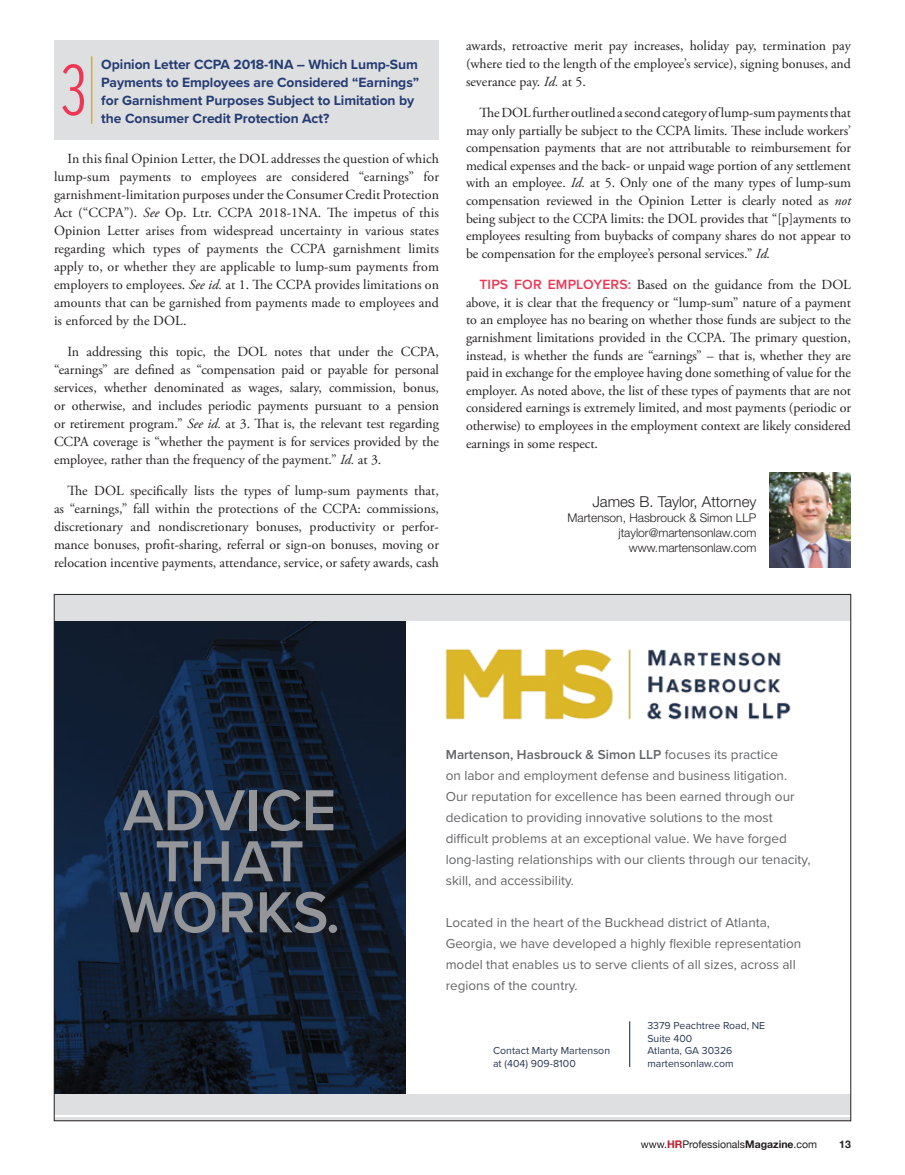
<style>
.page{position:relative;width:905px;height:1175px;background:#fff}
.page>*{position:absolute;margin:0;border:0;box-sizing:border-box;transform-origin:0 0}
.t1{font:300 75px "Proxima Nova Ex Cn";color:#ee3754}
.t2{font:600 60px/51px "Proxima Nova";color:#939598;text-align:center}
.t3{font:300 15px "Helvetica Neue";color:#231f20}
.t4{font:13.8px/18px "Adobe Garamond Pro";letter-spacing:-.005em;color:#231f20;text-align:justify}
.t5{font:700 13.8px/18px "Proxima Nova";letter-spacing:-.005em;color:#253c74}
.t6{font:13.5px/21px "Proxima Nova";color:#636466}
.t7{font:300 12px/15px "Helvetica Neue";color:#231f20;text-align:right}
.t8{font:10.5px/12.6px "Proxima Nova";color:#283651}
.t9{font:10.5px "Helvetica Neue";color:#231f20}
.t10{font:700 10.5px "Helvetica Neue";color:#231f20}
.s1{font-style:italic}
.s2{font-family:"Proxima Nova";font-weight:600;color:#ee3754}
.s3{font-weight:600}
.s4{font-weight:700;color:#be1e2d}
.s5{font-weight:700}
</style>
<div class="page">
<div style="left:54px;top:594px;width:796px;height:526px;background:#dedfe0"></div>
<div style="left:54px;top:621px;width:796px;height:473px;background:#fff"></div>
<img style="left:445px;top:648px;width:346px;height:72px">
<img style="left:56px;top:621px;width:349px;height:473px">
<div style="left:116px;top:785px;width:237px;height:164px;background:#231f20;opacity:.5"></div>
<hr style="left:54px;top:1114px;width:796px;height:2px;background:#fff">
<hr style="left:629px;top:1021px;width:1px;height:46px;background:#283651">
<div style="left:54px;top:41px;width:385px;height:99px;background:#dedfe0"></div>
<hr style="left:91px;top:56px;width:1px;height:68px;background:#d8ac29">
<img style="left:770px;top:472px;width:80px;height:95px">
<h1 class="t1" style="left:60px;top:35px;width:29px">3</h1>
<p class="t5" style="left:101px;top:55px;width:319px">Opinion Letter CCPA 2018-1NA – Which Lump-Sum Payments to Employees are Considered “Earnings” for Garnishment Purposes Subject to Limitation by the Consumer Credit Protection Act?</p>
<p class="t4" style="left:54px;top:150px;width:386px;text-indent:14px">In this final Opinion Letter, the DOL addresses the question of which lump-sum payments to employees are considered “earnings” for garnishment-limitation purposes under the Consumer Credit Protection Act (“CCPA”). <span class="s1">See</span> Op. Ltr. CCPA 2018-1NA. The impetus of this Opinion Letter arises from widespread uncertainty in various states regarding which types of payments the CCPA garnishment limits apply to, or whether they are applicable to lump-sum payments from employers to employees. <span class="s1">See id.</span> at 1. The CCPA provides limitations on amounts that can be garnished from payments made to employees and is enforced by the DOL.</p>
<p class="t4" style="left:54px;top:343px;width:386px;text-indent:14px">In addressing this topic, the DOL notes that under the CCPA, “earnings” are defined as “compensation paid or payable for personal services, whether denominated as wages, salary, commission, bonus, or otherwise, and includes periodic payments pursuant to a pension or retirement program.” <span class="s1">See id.</span> at 3. That is, the relevant test regarding CCPA coverage is “whether the payment is for services provided by the employee, rather than the frequency of the payment.” <span class="s1">Id.</span> at 3.</p>
<p class="t4" style="left:54px;top:482px;width:386px;text-indent:14px">The DOL specifically lists the types of lump-sum payments that, as “earnings,” fall within the protections of the CCPA: commissions, discretionary and nondiscretionary bonuses, productivity or perfor&shy;mance bonuses, profit-sharing, referral or sign-on bonuses, moving or relocation incentive payments, attendance, service, or safety awards, cash</p>
<p class="t4" style="left:466px;top:38px;width:386px;line-height:17.5px">awards, retroactive merit pay increases, holiday pay, termination pay (where tied to the length of the employee’s service), signing bonuses, and severance pay. <span class="s1">Id.</span> at 5.</p>
<p class="t4" style="left:466px;top:104px;width:386px;line-height:17.5px;text-indent:14px">The DOL further outlined a second category of lump-sum payments that may only partially be subject to the CCPA limits. These include workers’ compensation payments that are not attributable to reimbursement for medical expenses and the back- or unpaid wage portion of any settlement with an employee. <span class="s1">Id.</span> at 5. Only one of the many types of lump-sum compensation reviewed in the Opinion Letter is clearly noted as <span class="s1">not </span>being subject to the CCPA limits: the DOL provides that “[p]ayments to employees resulting from buybacks of company shares do not appear to be compensation for the employee’s personal services.” <span class="s1">Id.</span></p>
<p class="t4" style="left:466px;top:276px;width:386px;line-height:17.5px;text-indent:14px"><span class="s2">TIPS FOR EMPLOYERS:</span> Based on the guidance from the DOL above, it is clear that the frequency or “lump-sum” nature of a payment to an employee has no bearing on whether those funds are subject to the garnishment limitations provided in the CCPA. The primary question, instead, is whether the funds are “earnings” – that is, whether they are paid in exchange for the employee having done something of value for the employer. As noted above, the list of these types of payments that are not considered earnings is extremely limited, and most payments (periodic or otherwise) to employees in the employment context are likely considered earnings in some respect.</p>
<p class="t3" style="left:592px;top:492px;width:165px">James B. Taylor, Attorney</p>
<p class="t7" style="left:567px;top:510px;width:190px">Martenson, Hasbrouck &amp; Simon LLP jtaylor@martensonlaw.com www.martensonlaw.com</p>
<h2 class="t2" style="left:119px;top:783px;width:223px">ADVICE<br>THAT<br>WORKS.</h2>
<p class="t6" style="left:446px;top:743px;width:366px"><span class="s3">Martenson, Hasbrouck &amp; Simon LLP</span> focuses its practice<br>on labor and employment defense and business litigation.<br>Our reputation for excellence has been earned through our dedication to providing innovative solutions to the most difficult problems at an exceptional value. We have forged long-lasting relationships with our clients through our tenacity, skill, and accessibility.</p>
<p class="t6" style="left:446px;top:911px;width:357px">Located in the heart of the Buckhead district of Atlanta, Georgia, we have developed a highly flexible representation model that enables us to serve clients of all sizes, across all regions of the country.</p>
<p class="t8" style="left:493px;top:1044px;width:119px">Contact Marty Martenson at (404) 909-8100</p>
<p class="t8" style="left:647px;top:1018px;width:119px">3379 Peachtree Road, NE<br>Suite 400<br>Atlanta, GA 30326 martensonlaw.com</p>
<p class="t9" style="left:640px;top:1136px;width:178px">www.<span class="s4">HR</span>Professionals<span class="s5">Magazine</span>.com</p>
<p class="t10" style="left:839px;top:1136px;width:13px">13</p>
</div>
